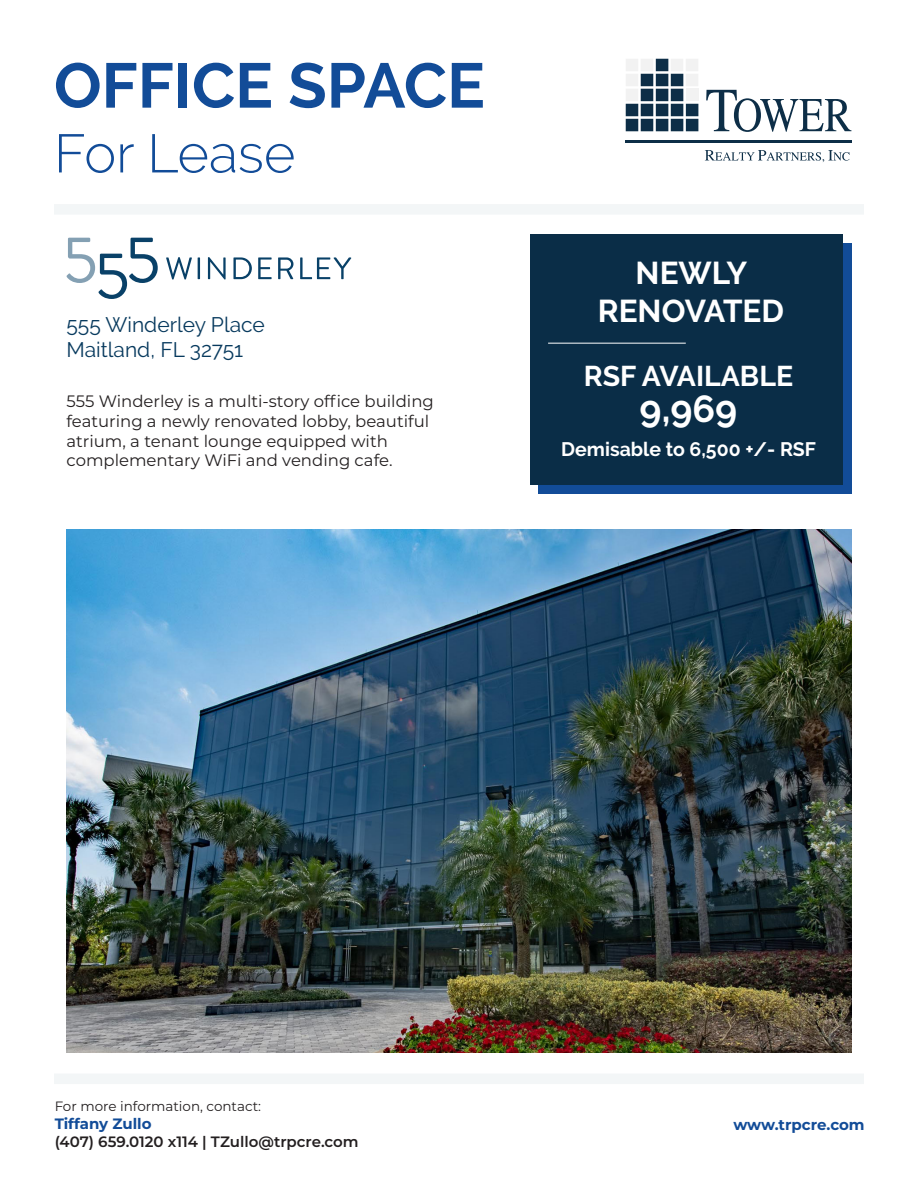
<style>
.page{position:relative;width:918px;height:1188px;background:#fff}
.page>*{position:absolute;margin:0;border:0;box-sizing:border-box;transform-origin:0 0}
.t1{font:700 63px "Raleway";color:#124c98}
.t2{font:300 54px "Raleway";color:#124c98}
.t3{font:700 37.5px "Raleway";color:#fff}
.t4{font:700 31.5px "Raleway";color:#fff}
.t5{font:700 28.5px "Raleway";color:#fff}
.t6{font:21px/25.2px "Raleway";color:#083a5e}
.t7{font:700 19.5px "Raleway";color:#fff}
.t8{font:16.5px/19.8px "Montserrat";color:#231f20}
.t9{font:600 15px "Montserrat";color:#231f20}
.t10{font:700 15px "Montserrat";color:#124c98}
.t11{font:13.5px "Montserrat";color:#231f20}
</style>
<div class="page">
<img style="left:67px;top:529px;width:784px;height:524px">
<svg style="left:67px;top:238px;width:91px;height:61px"></svg>
<svg style="left:166px;top:257px;width:26px;height:22px"></svg>
<hr style="left:198px;top:257px;width:2px;height:22px;background:#094168">
<svg style="left:208px;top:257px;width:18px;height:22px"></svg>
<svg style="left:233px;top:257px;width:19px;height:22px"></svg>
<svg style="left:258px;top:257px;width:14px;height:22px"></svg>
<svg style="left:278px;top:257px;width:15px;height:22px"></svg>
<svg style="left:300px;top:257px;width:51px;height:22px"></svg>
<div style="left:54px;top:204px;width:810px;height:11px;background:#f3f6f7"></div>
<div style="left:54px;top:1074px;width:810px;height:10px;background:#f3f6f7"></div>
<svg style="left:626px;top:59px;width:72px;height:72px"></svg>
<svg style="left:706px;top:90px;width:145px;height:42px"></svg>
<hr style="left:625px;top:140px;width:226px;height:3px;background:#0d2e47">
<svg style="left:705px;top:150px;width:145px;height:12px"></svg>
<div style="left:538px;top:243px;width:313px;height:251px;background:#124c98"></div>
<div style="left:530px;top:234px;width:313px;height:250px;background:#0a2d47"></div>
<hr style="left:548px;top:343px;width:138px;height:1px;background:#fff">
<p class="t1" style="left:54px;top:50px;width:432px">OFFICE SPACE</p>
<p class="t2" style="left:54px;top:122px;width:243px">For Lease</p>
<p class="t6" style="left:67px;top:312px;width:200px">555 Winderley Place<br>Maitland, FL 32751</p>
<p class="t8" style="left:67px;top:391px;width:369px">555 Winderley is a multi-story office building featuring a newly renovated lobby, beautiful atrium, a tenant lounge equipped with complementary WiFi and vending cafe.</p>
<p class="t4" style="left:636px;top:255px;width:113px">NEWLY</p>
<p class="t4" style="left:598px;top:293px;width:188px">RENOVATED</p>
<p class="t5" style="left:584px;top:359px;width:211px">RSF AVAILABLE</p>
<p class="t3" style="left:640px;top:387px;width:99px">9,969</p>
<p class="t7" style="left:561px;top:438px;width:256px">Demisable to 6,500 +/- RSF</p>
<p class="t11" style="left:55px;top:1097px;width:208px">For more information, contact:</p>
<p class="t10" style="left:55px;top:1113px;width:98px">Tiffany Zullo</p>
<p class="t9" style="left:55px;top:1131px;width:305px">(407) 659.0120 x114 | TZullo@trpcre.com</p>
<p class="t10" style="left:733px;top:1114px;width:133px">www.trpcre.com</p>
</div>
